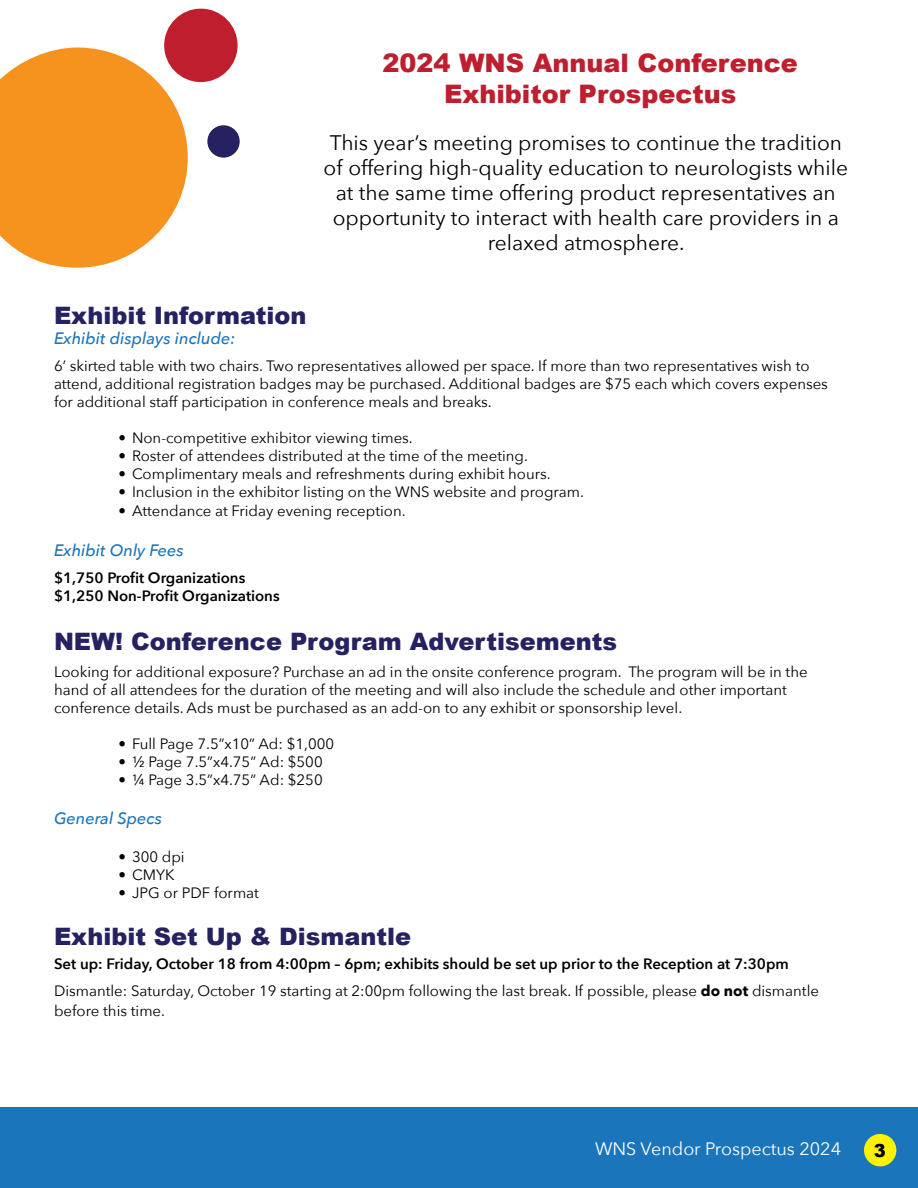
<style>
.page{position:relative;width:918px;height:1188px;background:#fff}
.page>*{position:absolute;margin:0;border:0;box-sizing:border-box;transform-origin:0 0}
.t1{font:900 25.5px/30.6px "Arial";color:#be1e2d;text-align:center}
.t2{font:900 24px "Arial";color:#262261}
.t3{font:21px/25.2px "Avenir Next";color:#000;text-align:center}
.t4{font:18px "Avenir Next";color:#fff}
.t5{font:900 18px "Arial";color:#000}
.t6{font:italic 500 16.5px "Avenir Next";color:#1b75bb}
.t7{font:15px/18px "Avenir Next";color:#000}
.t8{font:600 15px/18px "Avenir Next";color:#000}
.s1{font-weight:600}
.s2{font-weight:700}
</style>
<div class="page">
<div style="left:0;top:1107px;width:918px;height:81px;background:#1b75bb"></div>
<div style="left:164px;top:9px;width:74px;height:73px;background:#be1e2d;border-radius:50%"></div>
<div style="left:207px;top:125px;width:33px;height:33px;background:#262261;border-radius:50%"></div>
<svg style="left:0;top:48px;width:188px;height:220px"></svg>
<div style="left:864px;top:1134px;width:32px;height:32px;background:#fff200;border-radius:50%"></div>
<h1 class="t1" style="left:383px;top:48px;width:417px">2024 WNS Annual Conference<br>Exhibitor Prospectus</h1>
<p class="t3" style="left:324px;top:129px;width:526px">This year’s meeting promises to continue the tradition of offering high-quality education to neurologists while at the same time offering product representatives an opportunity to interact with health care providers in a relaxed atmosphere.</p>
<h2 class="t2" style="left:54px;top:302px;width:254px">Exhibit Information</h2>
<p class="t6" style="left:54px;top:324px;width:183px">Exhibit displays include:</p>
<p class="t7" style="left:54px;top:356px;width:775px">6’ skirted table with two chairs. Two representatives allowed per space. If more than two representatives wish to attend, additional registration badges may be purchased. Additional badges are $75 each which covers expenses for additional staff participation in conference meals and breaks.</p>
<p class="t7" style="left:118px;top:428px;width:296px">• Non-competitive exhibitor viewing times.</p>
<p class="t7" style="left:118px;top:446px;width:411px">• Roster of attendees distributed at the time of the meeting.</p>
<p class="t7" style="left:118px;top:464px;width:434px">• Complimentary meals and refreshments during exhibit hours.</p>
<p class="t7" style="left:118px;top:482px;width:467px">• Inclusion in the exhibitor listing on the WNS website and program.</p>
<p class="t7" style="left:118px;top:502px;width:289px">• Attendance at Friday evening reception.</p>
<p class="t6" style="left:54px;top:536px;width:131px">Exhibit Only Fees</p>
<p class="t8" style="left:54px;top:568px;width:227px">$1,750 Profit Organizations $1,250 Non-Profit Organizations</p>
<h2 class="t2" style="left:54px;top:628px;width:565px">NEW! Conference Program Advertisements</h2>
<p class="t7" style="left:54px;top:662px;width:755px">Looking for additional exposure? Purchase an ad in the onsite conference program. The program will be in the hand of all attendees for the duration of the meeting and will also include the schedule and other important conference details. Ads must be purchased as an add-on to any exhibit or sponsorship level.</p>
<p class="t7" style="left:118px;top:734px;width:217px">• Full Page 7.5”x10” Ad: $1,000</p>
<p class="t7" style="left:118px;top:752px;width:206px">• ½ Page 7.5”x4.75” Ad: $500</p>
<p class="t7" style="left:118px;top:770px;width:206px">• ¼ Page 3.5”x4.75” Ad: $250</p>
<p class="t6" style="left:54px;top:805px;width:110px">General Specs</p>
<p class="t7" style="left:118px;top:847px;width:68px">• 300 dpi</p>
<p class="t7" style="left:118px;top:865px;width:58px">• CMYK</p>
<p class="t7" style="left:118px;top:883px;width:142px">• JPG or PDF format</p>
<h2 class="t2" style="left:54px;top:923px;width:359px">Exhibit Set Up &amp; Dismantle</h2>
<p class="t7" style="left:54px;top:950px;width:767px;line-height:27px"><span class="s1">Set up: Friday, October 18 from 4:00pm – 6pm; exhibits should be set up prior to the Reception at 7:30pm<br></span>Dismantle: Saturday, October 19 starting at 2:00pm following the last break. If possible, please <span class="s2">do not</span> dismantle</p>
<p class="t7" style="left:54px;top:1001px;width:113px">before this time.</p>
<p class="t4" style="left:595px;top:1134px;width:248px">WNS Vendor Prospectus 2024</p>
<p class="t5" style="left:874px;top:1140px;width:14px">3</p>
</div>
